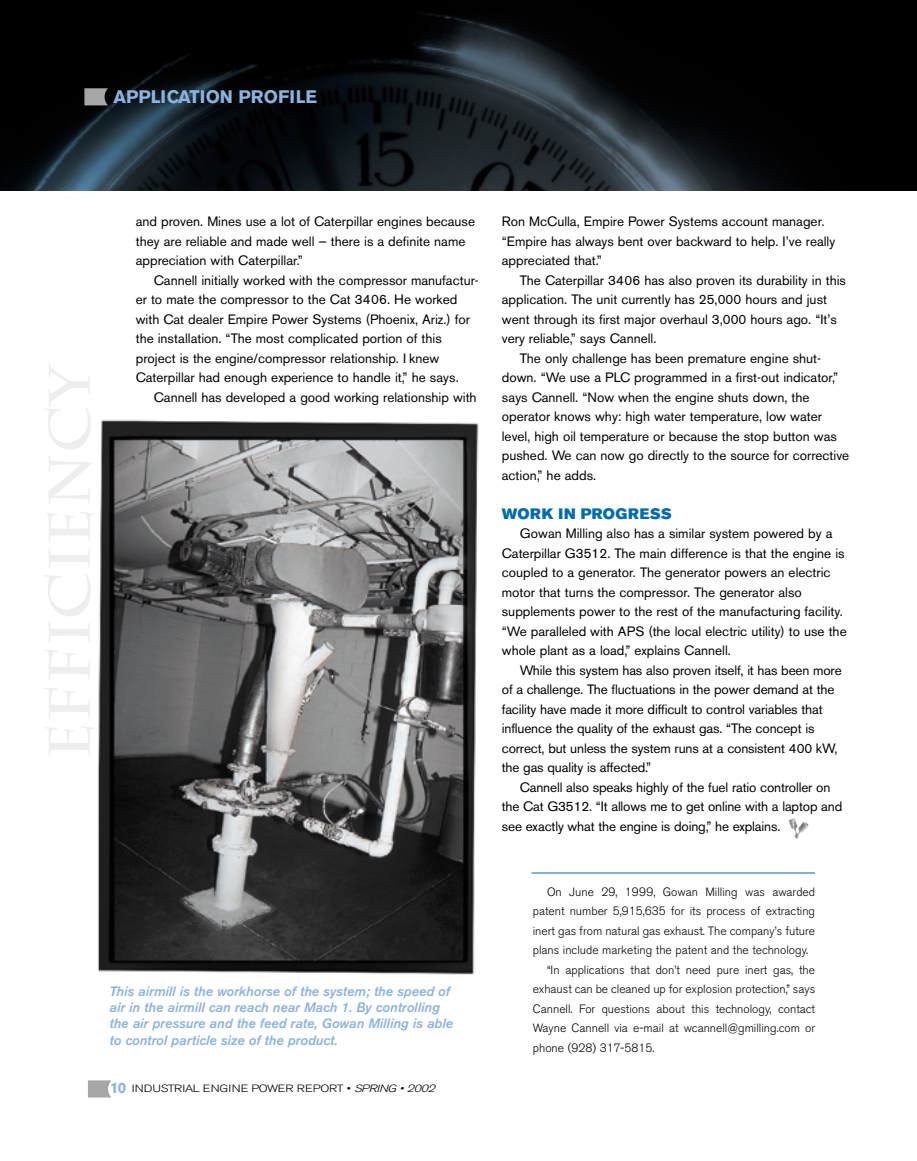
<style>
.page{position:relative;width:917px;height:1161px;background:#fff}
.page>*{position:absolute;margin:0;border:0;box-sizing:border-box;transform-origin:0 0}
.t1{font:700 18px "Akzidenz Grotesk BE";color:#8cb3de}
.t2{font:15px "Akzidenz Grotesk BE Super";letter-spacing:.03em;color:#006cac}
.t3{font:700 15px "Akzidenz Grotesk BE";color:#8cb3de}
.t4{font:13.5px/19.5px "Akzidenz Grotesk BE";color:#000}
.t5{font:italic 500 13.5px/16.2px "Akzidenz Grotesk BE";color:#8cb3de}
.t6{font:300 12px "Akzidenz Grotesk BE";color:#000}
.t7{font:300 10.5px "Akzidenz Grotesk BE";letter-spacing:-.01em;color:#000;scale:1.2 1}
.s1{font-style:italic}
</style>
<div class="page">
<img style="left:0;top:0;width:917px;height:191px">
<svg style="left:88px;top:1080px;width:24px;height:18px"></svg>
<svg style="left:84px;top:88px;width:24px;height:17px"></svg>
<img style="left:789px;top:819px;width:20px;height:20px">
<img style="left:97px;top:419px;width:382px;height:556px">
<hr style="left:531px;top:873px;width:284px;height:1px;background:#006cac">
<h1 class="t1" style="left:113px;top:90px;width:205px">APPLICATION PROFILE</h1>
<p class="t4" style="left:136px;top:213px;width:341px">and proven. Mines use a lot of Caterpillar engines because they are reliable and made well — there is a definite name appreciation with Caterpillar.”</p>
<p class="t4" style="left:136px;top:272px;width:345px;text-indent:18px">Cannell initially worked with the compressor manufactur&shy;er to mate the compressor to the Cat 3406. He worked with Cat dealer Empire Power Systems (Phoenix, Ariz.) for the installation. “The most complicated portion of this project is the engine/compressor relationship. I knew Caterpillar had enough experience to handle it,” he says.</p>
<p class="t4" style="left:154px;top:389px;width:324px">Cannell has developed a good working relationship with</p>
<p class="t5" style="left:110px;top:984px;width:345px">This airmill is the workhorse of the system; the speed of air in the airmill can reach near Mach 1. By controlling the air pressure and the feed rate, Gowan Milling is able to control particle size of the product.</p>
<p class="t3" style="left:110px;top:1083px;width:18px">10</p>
<p class="t7" style="left:132px;top:1084px;width:256px">INDUSTRIAL ENGINE POWER REPORT • <span class="s1">SPRING •2002</span></p>
<p class="t4" style="left:502px;top:213px;width:335px">Ron McCulla, Empire Power Systems account manager. “Empire has always bent over backward to help. I’ve really appreciated that.”</p>
<p class="t4" style="left:520px;top:272px;width:328px">The Caterpillar 3406 has also proven its durability in this</p>
<p class="t4" style="left:502px;top:291px;width:327px">application. The unit currently has 25,000 hours and just</p>
<p class="t4" style="left:502px;top:311px;width:337px">went through its first major overhaul 3,000 hours ago. “It’s</p>
<p class="t4" style="left:502px;top:330px;width:156px">very reliable,” says Cannell.</p>
<p class="t4" style="left:520px;top:350px;width:303px">The only challenge has been premature engine shut-</p>
<p class="t4" style="left:502px;top:369px;width:338px">down. “We use a PLC programmed in a first-out indicator,”</p>
<p class="t4" style="left:502px;top:389px;width:309px">says Cannell. “Now when the engine shuts down, the</p>
<p class="t4" style="left:502px;top:408px;width:322px">operator knows why: high water temperature, low water</p>
<p class="t4" style="left:502px;top:428px;width:337px">level, high oil temperature or because the stop button was</p>
<p class="t4" style="left:502px;top:447px;width:349px">pushed. We can now go directly to the source for corrective</p>
<p class="t4" style="left:502px;top:467px;width:96px">action,” he adds.</p>
<p class="t2" style="left:502px;top:508px;width:171px">WORK IN PROGRESS</p>
<p class="t4" style="left:502px;top:525px;width:346px;text-indent:18px">Gowan Milling also has a similar system powered by a Caterpillar G3512. The main difference is that the engine is coupled to a generator. The generator powers an electric motor that turns the compressor. The generator also supplements power to the rest of the manufacturing facility. “We paralleled with APS (the local electric utility) to use the whole plant as a load,” explains Cannell.</p>
<p class="t4" style="left:502px;top:662px;width:341px;text-indent:18px">While this system has also proven itself, it has been more of a challenge. The fluctuations in the power demand at the facility have made it more difficult to control variables that influence the quality of the exhaust gas. “The concept is correct, but unless the system runs at a consistent 400 kW, the gas quality is affected.”</p>
<p class="t4" style="left:502px;top:779px;width:342px;text-indent:18px">Cannell also speaks highly of the fuel ratio controller on the Cat G3512. “It allows me to get online with a laptop and see exactly what the engine is doing,” he explains.</p>
<p class="t6" style="left:547px;top:887px;width:269px">On June 29, 1999, Gowan Milling was awarded</p>
<p class="t6" style="left:533px;top:907px;width:284px">patent number 5,915,635 for its process of extracting</p>
<p class="t6" style="left:533px;top:926px;width:284px">inert gas from natural gas exhaust. The company’s future</p>
<p class="t6" style="left:533px;top:946px;width:277px">plans include marketing the patent and the technology.</p>
<p class="t6" style="left:547px;top:965px;width:270px">“In applications that don’t need pure inert gas, the</p>
<p class="t6" style="left:533px;top:985px;width:284px">exhaust can be cleaned up for explosion protection,” says</p>
<p class="t6" style="left:533px;top:1004px;width:284px">Cannell. For questions about this technology, contact</p>
<p class="t6" style="left:533px;top:1024px;width:284px">Wayne Cannell via e-mail at wcannell@gmilling.com or</p>
<p class="t6" style="left:533px;top:1043px;width:123px">phone (928) 317-5815.</p>
</div>
